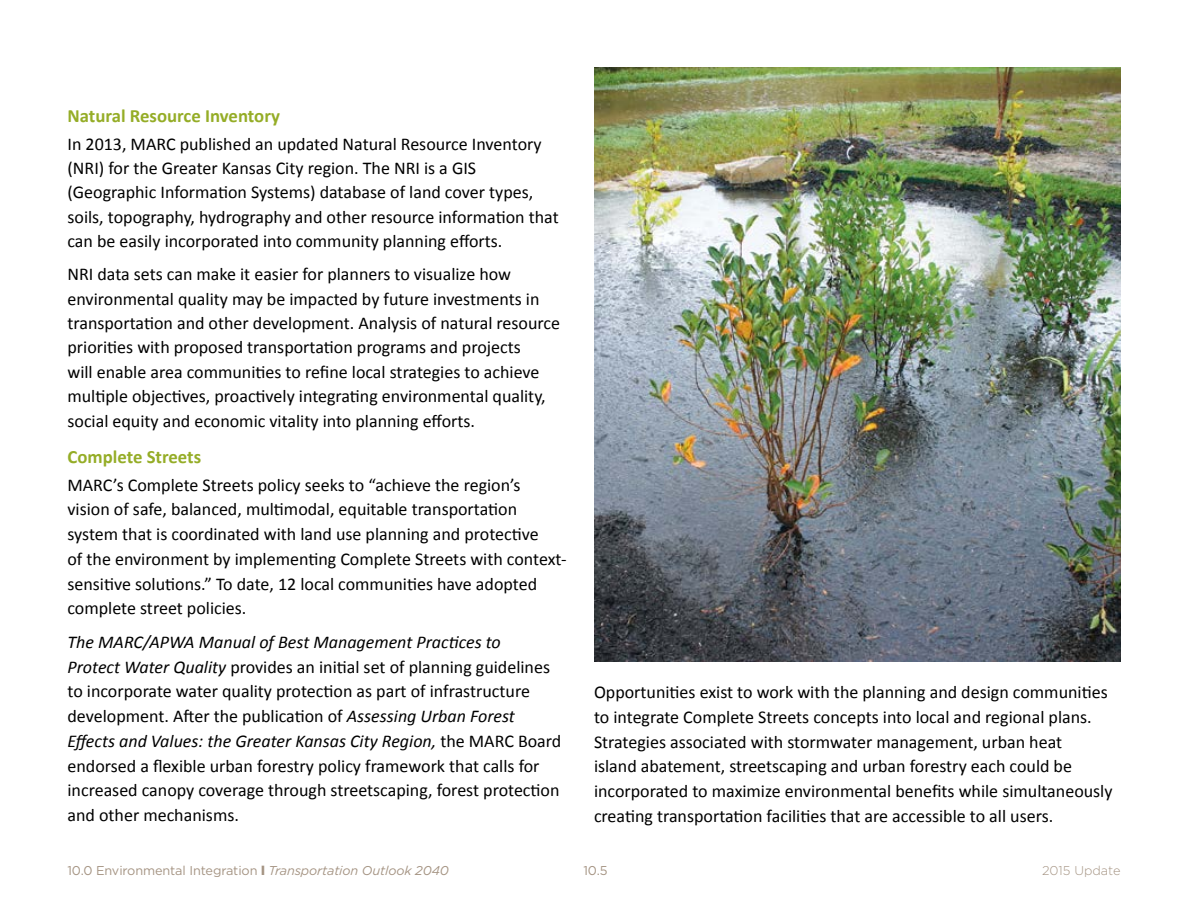
<style>
.page{position:relative;width:1188px;height:918px;background:#fff}
.page>*{position:absolute;margin:0;border:0;box-sizing:border-box;transform-origin:0 0}
.H3_Header{font:700 18.75px "Calibri";color:#95ad27}
.Body_copy{font:18px/24.8px "Calibri";color:#000}
.t1{font:12.75px "Gotham HTF";letter-spacing:-.01em;color:#a59483}
.t2{font:300 12.75px "Gotham HTF";color:#a59483}
.s1{font-style:italic}
.s2{font-weight:900}
</style>
<div class="page">
<img style="left:594px;top:68px;width:526px;height:594px">
<p class="H3_Header" style="left:68px;top:104px;width:214px">Natural Resource Inventory</p>
<p class="Body_copy" style="left:68px;top:132px;width:493px">In 2013, MARC published an updated Natural Resource Inventory (NRI) for the Greater Kansas City region. The NRI is a GIS (Geographic Information Systems) database of land cover types, soils, topography, hydrography and other resource information that can be easily incorporated into community planning efforts.</p>
<p class="Body_copy" style="left:68px;top:262px;width:494px">NRI data sets can make it easier for planners to visualize how environmental quality may be impacted by future investments in transportation and other development. Analysis of natural resource priorities with proposed transportation programs and projects<br>will enable area communities to refine local strategies to achieve multiple objectives, proactively integrating environmental quality, social equity and economic vitality into planning efforts.</p>
<p class="H3_Header" style="left:68px;top:444px;width:135px">Complete Streets</p>
<p class="Body_copy" style="left:68px;top:472px;width:499px">MARC’s Complete Streets policy seeks to “achieve the region’s vision of safe, balanced, multimodal, equitable transportation system that is coordinated with land use planning and protective<br>of the environment by implementing Complete Streets with context‐ sensitive solutions.” To date, 12 local communities have adopted complete street policies.</p>
<p class="Body_copy" style="left:68px;top:630px;width:495px"><span class="s1">The MARC/APWA Manual of Best Management Practices to<br>Protect Water Quality</span> provides an initial set of planning guidelines to incorporate water quality protection as part of infrastructure development. After the publication of <span class="s1">Assessing Urban Forest Effects and Values: the Greater Kansas City Region,</span> the MARC Board endorsed a flexible urban forestry policy framework that calls for increased canopy coverage through streetscaping, forest protection and other mechanisms.</p>
<p class="Body_copy" style="left:594px;top:680px;width:520px">Opportunities exist to work with the planning and design communities to integrate Complete Streets concepts into local and regional plans.<br>Strategies associated with stormwater management, urban heat<br>island abatement, streetscaping and urban forestry each could be incorporated to maximize environmental benefits while simultaneously creating transportation facilities that are accessible to all users.</p>
<p class="t1" style="left:68px;top:863px;width:383px">10.0 Environmental Integration <span class="s2">l</span> <span class="s1">Transportation Outlook 2040</span></p>
<p class="t1" style="left:583px;top:863px;width:26px">10.5</p>
<p class="t2" style="left:1042px;top:863px;width:80px">2015 Update</p>
</div>
